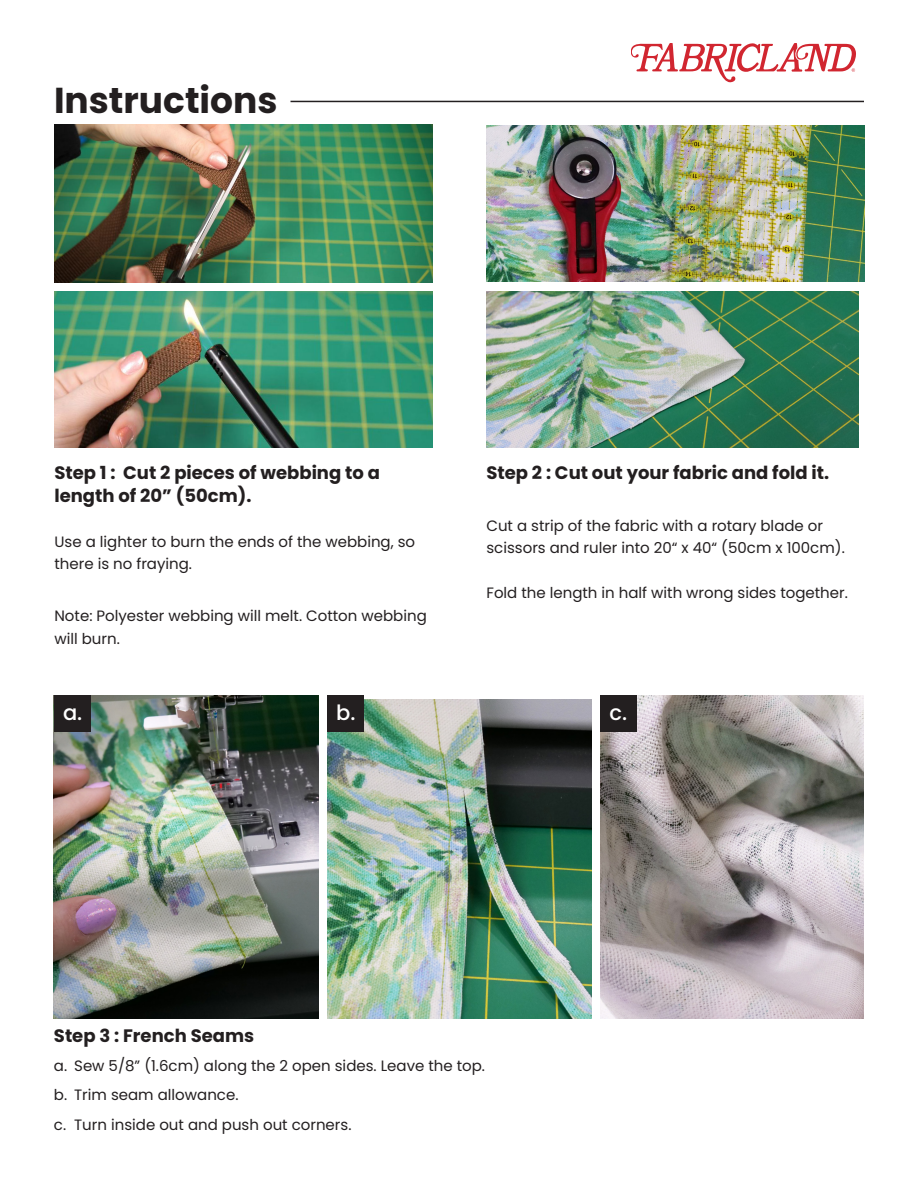
<style>
.page{position:relative;width:918px;height:1188px;background:#fff}
.page>*{position:absolute;margin:0;border:0;box-sizing:border-box;transform-origin:0 0}
.t1{font:700 36px "Poppins";color:#231f20}
.t2{font:500 21px "Poppins";color:#fff}
.t3{font:700 18px/22.5px "Poppins";color:#231f20}
.t4{font:15px/22.5px "Poppins";color:#231f20}
</style>
<div class="page">
<svg style="left:631px;top:44px;width:225px;height:38px"></svg>
<hr style="left:291px;top:101px;width:573px;height:1px;background:#231f20">
<img style="left:486px;top:125px;width:378px;height:157px">
<img style="left:486px;top:291px;width:373px;height:156px">
<img style="left:54px;top:696px;width:264px;height:322px">
<img style="left:327px;top:699px;width:265px;height:319px">
<img style="left:600px;top:696px;width:264px;height:322px">
<div style="left:54px;top:696px;width:37px;height:36px;background:#231f20"></div>
<div style="left:327px;top:696px;width:37px;height:36px;background:#231f20"></div>
<div style="left:600px;top:696px;width:37px;height:36px;background:#231f20"></div>
<img style="left:54px;top:124px;width:378px;height:158px">
<img style="left:54px;top:291px;width:378px;height:156px">
<p class="t1" style="left:54px;top:80px;width:225px">Instructions</p>
<p class="t3" style="left:54px;top:462px;width:327px">Step 1 : Cut 2 pieces of webbing to a length of 20” (50cm).</p>
<p class="t4" style="left:54px;top:530px;width:362px">Use a lighter to burn the ends of the webbing, so there is no fraying.</p>
<p class="t4" style="left:54px;top:605px;width:374px">Note: Polyester webbing will melt. Cotton webbing will burn.</p>
<p class="t3" style="left:486px;top:462px;width:344px">Step 2 : Cut out your fabric and fold it.</p>
<p class="t4" style="left:486px;top:514px;width:360px">Cut a strip of the fabric with a rotary blade or scissors and ruler into 20“ x 40“ (50cm x 100cm).</p>
<p class="t4" style="left:486px;top:582px;width:363px">Fold the length in half with wrong sides together.</p>
<p class="t2" style="left:63px;top:700px;width:21px">a.</p>
<p class="t2" style="left:336px;top:700px;width:21px">b.</p>
<p class="t2" style="left:609px;top:700px;width:19px">c.</p>
<p class="t3" style="left:54px;top:1024px;width:202px">Step 3 : French Seams</p>
<p class="t4" style="left:54px;top:1055px;width:433px">a. Sew 5/8” (1.6cm) along the 2 open sides. Leave the top.</p>
<p class="t4" style="left:54px;top:1084px;width:186px">b. Trim seam allowance.</p>
<p class="t4" style="left:54px;top:1113px;width:299px">c. Turn inside out and push out corners.</p>
</div>
